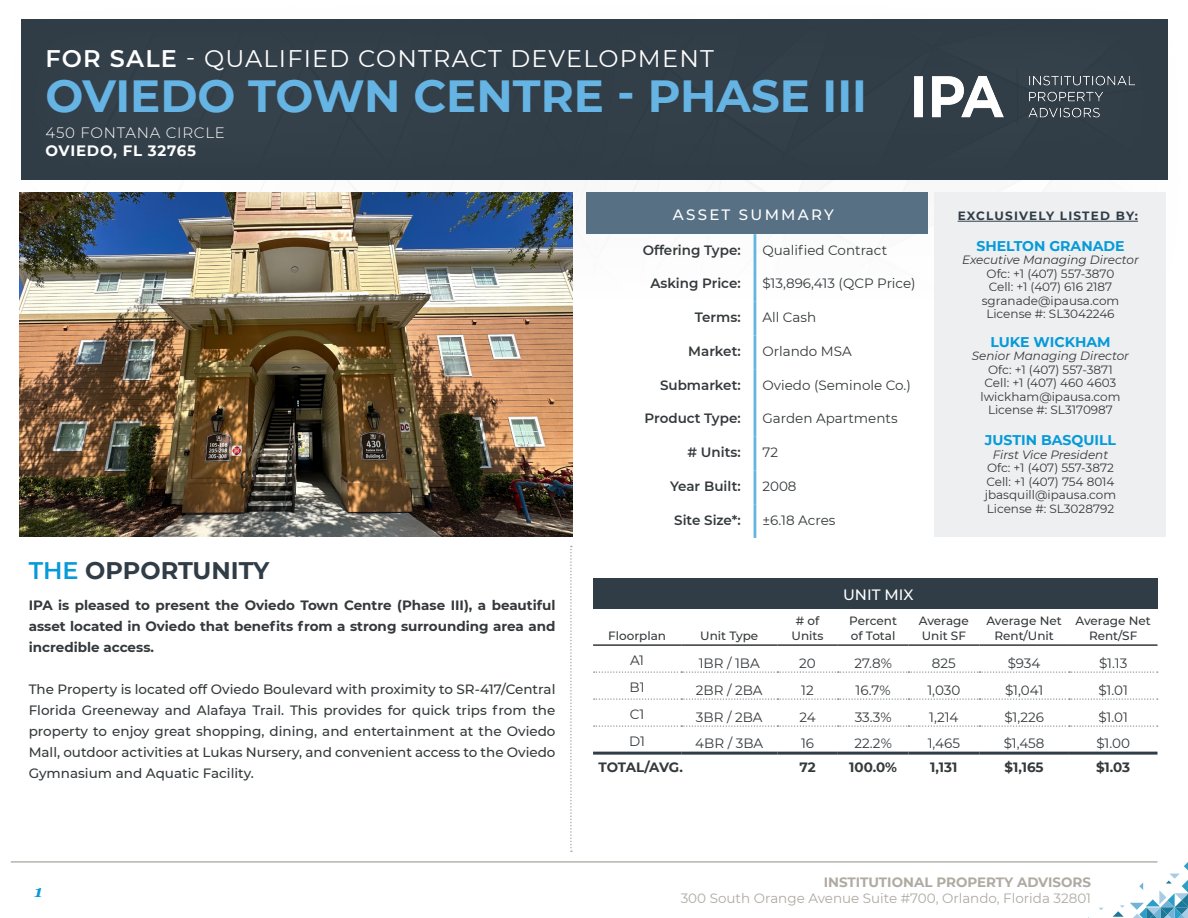
<style>
.page{position:relative;width:1188px;height:918px;background:#fff}
.page>*{position:absolute;margin:0;border:0;box-sizing:border-box;transform-origin:0 0}
.t1{font:700 45px "Montserrat";color:#65b4e4}
.t2{font:24px "Montserrat";letter-spacing:.05em;color:#fff}
.t3{font:700 24px "Montserrat";color:#303d47}
.t4{font:italic 700 16.5px "Georgia";color:#069ad9}
.t5{font:500 15px "Montserrat";letter-spacing:.15em;color:#fff}
.t6{font:300 15px "Montserrat";letter-spacing:.05em;color:#fff}
.t7{font:700 15px "Montserrat";letter-spacing:.05em;color:#fff}
.t8{font:700 14.1px "Montserrat";color:#069ad9}
.t9{font:500 13.5px/21px "Montserrat";color:#34393b;text-align:justify}
.Normal_Paragraph{font:13.5px "Montserrat";color:#34393b}
.Normal_Paragraph-2{font:700 13.5px/21px "Montserrat";color:#34393b;text-align:justify}
.t10{font:600 13.5px "Montserrat";color:#34393b}
.t11{font:13.5px "Montserrat";color:#afaaa2}
.t12{font:700 13.5px "Montserrat";color:#afaaa2}
.t13{font:12px "Montserrat";color:#34393b}
.Normal_Paragraph-3{font:500 12px/14.4px "Montserrat";color:#34393b}
.t14{font:italic 12px "Montserrat";color:#34393b}
.t15{font:700 12px "Montserrat";letter-spacing:.1em;color:#303d47}
.s1{font-weight:600}
.s2{font-weight:600;color:#069ad9}
</style>
<div class="page">
<svg style="left:1113px;top:862px;width:75px;height:56px"></svg>
<hr style="left:11px;top:861px;width:1147px;height:2px;background:#afaaa2">
<div style="left:21px;top:19px;width:1147px;height:161px;background:#313e48"></div>
<img style="left:914px;top:68px;width:221px;height:56px">
<div style="left:935px;top:192px;width:231px;height:345px;background:#edeff1"></div>
<hr style="left:958px;top:221px;width:180px;height:1px;background:#303d47">
<img style="left:20px;top:192px;width:552px;height:345px">
<div style="left:586px;top:192px;width:342px;height:42px;background:#587084"></div>
<hr style="left:754px;top:234px;width:2px;height:34px;background:#65b4e4">
<hr style="left:754px;top:268px;width:2px;height:34px;background:#65b4e4">
<hr style="left:754px;top:302px;width:2px;height:33px;background:#65b4e4">
<hr style="left:754px;top:335px;width:2px;height:34px;background:#65b4e4">
<hr style="left:754px;top:369px;width:2px;height:34px;background:#65b4e4">
<hr style="left:754px;top:403px;width:2px;height:34px;background:#65b4e4">
<hr style="left:754px;top:437px;width:2px;height:33px;background:#65b4e4">
<hr style="left:754px;top:470px;width:2px;height:34px;background:#65b4e4">
<hr style="left:754px;top:504px;width:2px;height:34px;background:#65b4e4">
<div style="left:593px;top:578px;width:565px;height:30px;background:#303d47"></div>
<svg style="left:594px;top:671px;width:564px;height:2px"></svg>
<svg style="left:594px;top:698px;width:564px;height:2px"></svg>
<svg style="left:594px;top:725px;width:564px;height:2px"></svg>
<hr style="left:593px;top:752px;width:88px;height:3px;background:#303d47">
<hr style="left:681px;top:752px;width:96px;height:3px;background:#303d47">
<hr style="left:777px;top:752px;width:61px;height:3px;background:#303d47">
<hr style="left:838px;top:752px;width:70px;height:3px;background:#303d47">
<hr style="left:908px;top:752px;width:71px;height:3px;background:#303d47">
<hr style="left:979px;top:752px;width:90px;height:3px;background:#303d47">
<hr style="left:1069px;top:752px;width:89px;height:3px;background:#303d47">
<hr style="left:593px;top:644px;width:88px;height:2px;background:#34393b">
<hr style="left:681px;top:644px;width:96px;height:2px;background:#34393b">
<hr style="left:777px;top:644px;width:61px;height:2px;background:#34393b">
<hr style="left:838px;top:644px;width:70px;height:2px;background:#34393b">
<hr style="left:908px;top:644px;width:71px;height:2px;background:#34393b">
<hr style="left:979px;top:644px;width:90px;height:2px;background:#34393b">
<hr style="left:1069px;top:644px;width:89px;height:2px;background:#34393b">
<svg style="left:570px;top:546px;width:2px;height:306px"></svg>
<h2 class="t2" style="left:46px;top:42px;width:670px"><span class="s1">FOR SALE</span> - QUALIFIED CONTRACT DEVELOPMENT</h2>
<h1 class="t1" style="left:46px;top:63px;width:823px">OVIEDO TOWN CENTRE - PHASE III</h1>
<p class="t6" style="left:46px;top:122px;width:181px">450 FONTANA CIRCLE</p>
<p class="t7" style="left:46px;top:140px;width:152px">OVIEDO, FL 32765</p>
<p class="t3" style="left:29px;top:554px;width:242px"><span class="s2">THE</span> OPPORTUNITY</p>
<p class="t5" style="left:673px;top:205px;width:162px">ASSET SUMMARY</p>
<p class="t10" style="left:643px;top:240px;width:99px">Offering Type:</p>
<p class="Normal_Paragraph" style="left:762px;top:241px;width:126px">Qualified Contract</p>
<p class="t10" style="left:650px;top:274px;width:92px">Asking Price:</p>
<p class="Normal_Paragraph" style="left:762px;top:274px;width:155px">$13,896,413 (QCP Price)</p>
<p class="t10" style="left:695px;top:308px;width:47px">Terms:</p>
<p class="Normal_Paragraph" style="left:762px;top:308px;width:55px">All Cash</p>
<p class="t10" style="left:688px;top:342px;width:54px">Market:</p>
<p class="Normal_Paragraph" style="left:762px;top:342px;width:91px">Orlando MSA</p>
<p class="t10" style="left:660px;top:375px;width:82px">Submarket:</p>
<p class="Normal_Paragraph" style="left:762px;top:376px;width:150px">Oviedo (Seminole Co.)</p>
<p class="t10" style="left:645px;top:409px;width:98px">Product Type:</p>
<p class="Normal_Paragraph" style="left:762px;top:409px;width:137px">Garden Apartments</p>
<p class="t10" style="left:688px;top:443px;width:55px"># Units:</p>
<p class="Normal_Paragraph" style="left:762px;top:443px;width:17px">72</p>
<p class="t10" style="left:670px;top:477px;width:72px">Year Built:</p>
<p class="Normal_Paragraph" style="left:762px;top:477px;width:36px">2008</p>
<p class="t10" style="left:674px;top:510px;width:68px">Site Size*:</p>
<p class="Normal_Paragraph" style="left:762px;top:511px;width:75px">±6.18 Acres</p>
<p class="t15" style="left:958px;top:207px;width:182px">EXCLUSIVELY LISTED BY:</p>
<p class="t8" style="left:976px;top:236px;width:150px">SHELTON GRANADE</p>
<p class="t14" style="left:962px;top:252px;width:178px">Executive Managing Director</p>
<p class="t13" style="left:987px;top:265px;width:129px">Ofc: +1 (407) 557-3870</p>
<p class="t13" style="left:989px;top:279px;width:125px">Cell: +1 (407) 616 2187</p>
<p class="t13" style="left:982px;top:292px;width:139px">sgranade@ipausa.com</p>
<p class="t13" style="left:986px;top:306px;width:130px">License #: SL3042246</p>
<p class="t8" style="left:990px;top:331px;width:122px">LUKE WICKHAM</p>
<p class="t14" style="left:972px;top:348px;width:159px">Senior Managing Director</p>
<p class="t13" style="left:988px;top:361px;width:126px">Ofc: +1 (407) 557-3871</p>
<p class="t13" style="left:985px;top:375px;width:133px">Cell: +1 (407) 460 4603</p>
<p class="t13" style="left:981px;top:388px;width:141px">lwickham@ipausa.com</p>
<p class="t13" style="left:988px;top:402px;width:126px">License #: SL3170987</p>
<p class="t8" style="left:985px;top:430px;width:133px">JUSTIN BASQUILL</p>
<p class="t14" style="left:993px;top:446px;width:117px">First Vice President</p>
<p class="t13" style="left:987px;top:460px;width:128px">Ofc: +1 (407) 557-3872</p>
<p class="t13" style="left:986px;top:473px;width:130px">Cell: +1 (407) 754 8014</p>
<p class="t13" style="left:985px;top:487px;width:133px">jbasquill@ipausa.com</p>
<p class="t13" style="left:987px;top:500px;width:129px">License #: SL3028792</p>
<p class="Normal_Paragraph-2" style="left:29px;top:594px;width:528px">IPA is pleased to present the Oviedo Town Centre (Phase III), a beautiful asset located in Oviedo that benefits from a strong surrounding area and incredible access.</p>
<p class="t9" style="left:29px;top:679px;width:528px">The Property is located off Oviedo Boulevard with proximity to SR-417/Central Florida Greeneway and Alafaya Trail. This provides for quick trips from the property to enjoy great shopping, dining, and entertainment at the Oviedo Mall, outdoor activities at Lukas Nursery, and convenient access to the Oviedo Gymnasium and Aquatic Facility.</p>
<p class="t4" style="left:34px;top:881px;width:10px">1</p>
<p class="Normal_Paragraph-3" style="left:608px;top:628px;width:59px">Floorplan</p>
<p class="Normal_Paragraph-3" style="left:700px;top:628px;width:60px">Unit Type</p>
<p class="Normal_Paragraph-3" style="left:796px;top:613px;width:25px"># of</p>
<p class="Normal_Paragraph-3" style="left:792px;top:628px;width:33px">Units</p>
<p class="t5" style="left:843px;top:585px;width:72px">UNIT MIX</p>
<p class="Normal_Paragraph-3" style="left:849px;top:613px;width:49px">Percent of Total</p>
<p class="Normal_Paragraph-3" style="left:919px;top:613px;width:51px">Average</p>
<p class="Normal_Paragraph-3" style="left:922px;top:628px;width:46px">Unit SF</p>
<p class="Normal_Paragraph-3" style="left:986px;top:613px;width:77px">Average Net</p>
<p class="Normal_Paragraph-3" style="left:994px;top:628px;width:61px">Rent/Unit</p>
<p class="Normal_Paragraph-3" style="left:1076px;top:613px;width:77px">Average Net</p>
<p class="Normal_Paragraph-3" style="left:1089px;top:628px;width:50px">Rent/SF</p>
<p class="Normal_Paragraph" style="left:630px;top:651px;width:15px">A1</p>
<p class="Normal_Paragraph" style="left:699px;top:653px;width:63px">1BR / 1BA</p>
<p class="Normal_Paragraph" style="left:799px;top:653px;width:18px">20</p>
<p class="Normal_Paragraph" style="left:854px;top:653px;width:39px">27.8%</p>
<p class="Normal_Paragraph" style="left:932px;top:653px;width:25px">825</p>
<p class="Normal_Paragraph" style="left:1008px;top:653px;width:34px">$934</p>
<p class="Normal_Paragraph" style="left:1099px;top:653px;width:30px">$1.13</p>
<p class="Normal_Paragraph" style="left:630px;top:678px;width:17px">B1</p>
<p class="Normal_Paragraph" style="left:696px;top:680px;width:68px">2BR / 2BA</p>
<p class="Normal_Paragraph" style="left:801px;top:680px;width:14px">12</p>
<p class="Normal_Paragraph" style="left:856px;top:680px;width:37px">16.7%</p>
<p class="Normal_Paragraph" style="left:927px;top:680px;width:34px">1,030</p>
<p class="Normal_Paragraph" style="left:1005px;top:680px;width:40px">$1,041</p>
<p class="Normal_Paragraph" style="left:1098px;top:680px;width:31px">$1.01</p>
<p class="Normal_Paragraph" style="left:630px;top:705px;width:16px">C1</p>
<p class="Normal_Paragraph" style="left:696px;top:707px;width:68px">3BR / 2BA</p>
<p class="Normal_Paragraph" style="left:799px;top:707px;width:18px">24</p>
<p class="Normal_Paragraph" style="left:855px;top:707px;width:38px">33.3%</p>
<p class="Normal_Paragraph" style="left:929px;top:707px;width:31px">1,214</p>
<p class="Normal_Paragraph" style="left:1004px;top:707px;width:41px">$1,226</p>
<p class="Normal_Paragraph" style="left:1098px;top:707px;width:31px">$1.01</p>
<p class="Normal_Paragraph" style="left:629px;top:732px;width:17px">D1</p>
<p class="Normal_Paragraph" style="left:695px;top:734px;width:69px">4BR / 3BA</p>
<p class="Normal_Paragraph" style="left:801px;top:734px;width:15px">16</p>
<p class="Normal_Paragraph" style="left:854px;top:734px;width:39px">22.2%</p>
<p class="Normal_Paragraph" style="left:928px;top:734px;width:34px">1,465</p>
<p class="Normal_Paragraph" style="left:1004px;top:734px;width:42px">$1,458</p>
<p class="Normal_Paragraph" style="left:1096px;top:734px;width:35px">$1.00</p>
<p class="Normal_Paragraph-2" style="left:598px;top:756px;width:86px">TOTAL/AVG.</p>
<p class="Normal_Paragraph-2" style="left:799px;top:756px;width:18px">72</p>
<p class="Normal_Paragraph-2" style="left:849px;top:756px;width:49px">100.0%</p>
<p class="Normal_Paragraph-2" style="left:930px;top:756px;width:29px">1,131</p>
<p class="Normal_Paragraph-2" style="left:1005px;top:756px;width:41px">$1,165</p>
<p class="Normal_Paragraph-2" style="left:1096px;top:756px;width:36px">$1.03</p>
<p class="t12" style="left:824px;top:872px;width:269px">INSTITUTIONAL PROPERTY ADVISORS</p>
<p class="t11" style="left:681px;top:889px;width:412px">300 South Orange Avenue Suite #700, Orlando, Florida 32801</p>
</div>
